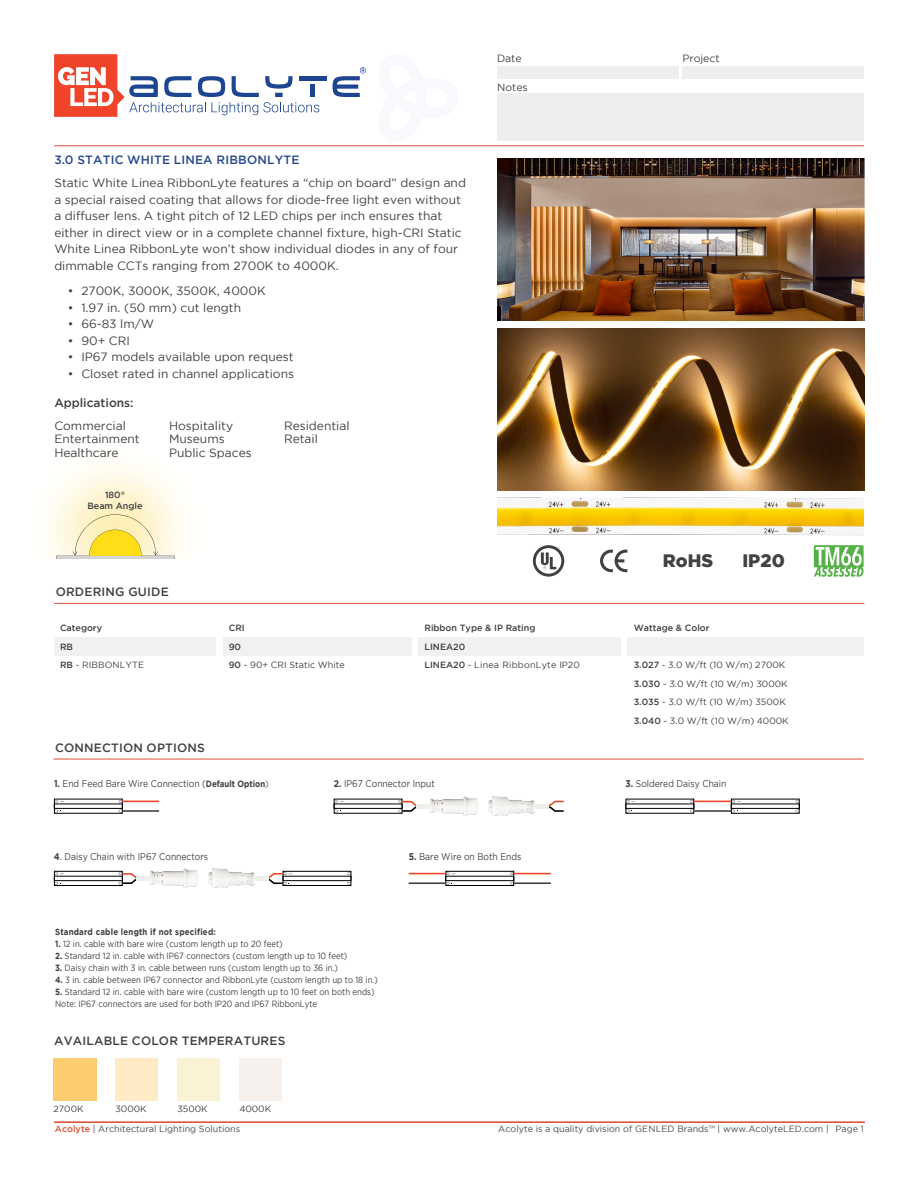
<style>
.page{position:relative;width:918px;height:1188px;background:#fff}
.page>*{position:absolute;margin:0;border:0;box-sizing:border-box;transform-origin:0 0}
.t1{font:900 18px "Gotham";color:#414042}
.t2{font:12px/16.5px "Gotham";color:#414042}
.t3{font:500 12px "Gotham";letter-spacing:.015em;color:#414042}
.t4{font:500 12px "Gotham";letter-spacing:.015em;color:#26478e}
.t5{font:10.5px "Gotham";color:#414042}
.t6{font:9.75px "Gotham";color:#414042;scale:.88 1}
.t7{font:9px/12px "Gotham";color:#414042;scale:.88 1}
.t8{font:9px/18.6px "Gotham";color:#414042}
.t9{font:9px "Gotham";color:#4a4a4b}
.t10{font:500 9px/11.2px "Gotham";color:#414042;text-align:center}
.t11{font:700 9px "Gotham";letter-spacing:.025em;color:#414042;scale:.88 1}
.t12{font:9px "Gotham";letter-spacing:.025em;color:#414042}
.s1{font-weight:500}
.s2{font-weight:700}
.s3{font-weight:700;font-size:9px}
.s4{font-size:9px}
.s5{font-weight:500;color:#db5337}
.s6{color:#58595b}
</style>
<div class="page">
<hr style="left:54px;top:146px;width:810px;height:1px;background:#db5336">
<div style="left:497px;top:66px;width:182px;height:12px;background:#edeeee"></div>
<div style="left:682px;top:66px;width:182px;height:12px;background:#edeeee"></div>
<div style="left:497px;top:93px;width:367px;height:47px;background:#edeeee"></div>
<svg style="left:54px;top:54px;width:265px;height:63px"></svg>
<div style="left:310px;top:85px;width:5px;height:12px;background:#1d4592"></div>
<hr style="left:299px;top:76px;width:27px;height:4px;background:#1d4592">
<svg style="left:333px;top:67px;width:33px;height:30px"></svg>
<hr style="left:54px;top:1122px;width:811px;height:1px;background:#db5337">
<svg style="left:56px;top:514px;width:119px;height:45px;background:#f7eaa9"></svg>
<hr style="left:54px;top:603px;width:810px;height:1px;background:#db5138">
<div style="left:54px;top:637px;width:162px;height:19px;background:#f1f1f2"></div>
<div style="left:223px;top:637px;width:189px;height:19px;background:#f1f1f2"></div>
<div style="left:418px;top:637px;width:203px;height:19px;background:#f1f1f2"></div>
<div style="left:628px;top:637px;width:236px;height:19px;background:#f1f1f2"></div>
<div style="left:239px;top:1058px;width:43px;height:43px;background:#f6f1ed"></div>
<img style="left:497px;top:159px;width:368px;height:162px">
<img style="left:497px;top:328px;width:368px;height:162px">
<img style="left:497px;top:498px;width:367px;height:38px">
<svg style="left:600px;top:550px;width:27px;height:22px"></svg>
<svg style="left:533px;top:545px;width:31px;height:32px"></svg>
<hr style="left:54px;top:759px;width:810px;height:1px;background:#db5138">
<div style="left:54px;top:799px;width:69px;height:15px;border:1px solid #000"></div>
<div style="left:54px;top:804px;width:69px;height:5px;border:1px solid #000"></div>
<svg style="left:54px;top:800px;width:10px;height:3px"></svg>
<hr style="left:122px;top:801px;width:37px;height:1px;background:#ef442a">
<div style="left:445px;top:871px;width:69px;height:15px;border:1px solid #000"></div>
<div style="left:446px;top:876px;width:68px;height:5px;border:1px solid #000"></div>
<svg style="left:446px;top:872px;width:9px;height:3px"></svg>
<svg style="left:446px;top:882px;width:6px;height:3px"></svg>
<div style="left:626px;top:799px;width:68px;height:15px;border:1px solid #000"></div>
<div style="left:626px;top:804px;width:68px;height:5px;border:1px solid #000"></div>
<svg style="left:626px;top:800px;width:9px;height:3px"></svg>
<div style="left:731px;top:799px;width:69px;height:15px;border:1px solid #000"></div>
<div style="left:731px;top:804px;width:69px;height:5px;border:1px solid #000"></div>
<svg style="left:731px;top:800px;width:10px;height:3px"></svg>
<hr style="left:694px;top:810px;width:37px;height:2px;background:#414042">
<div style="left:334px;top:799px;width:68px;height:15px;border:1px solid #000"></div>
<div style="left:334px;top:804px;width:68px;height:5px;border:1px solid #000"></div>
<svg style="left:334px;top:800px;width:10px;height:3px"></svg>
<div style="left:54px;top:871px;width:69px;height:15px;border:1px solid #000"></div>
<div style="left:54px;top:876px;width:69px;height:5px;border:1px solid #000"></div>
<svg style="left:54px;top:872px;width:10px;height:3px"></svg>
<svg style="left:54px;top:882px;width:7px;height:3px"></svg>
<div style="left:283px;top:871px;width:68px;height:15px;border:1px solid #000"></div>
<div style="left:283px;top:876px;width:68px;height:5px;border:1px solid #000"></div>
<svg style="left:119px;top:872px;width:32px;height:13px"></svg>
<svg style="left:269px;top:872px;width:23px;height:13px"></svg>
<hr style="left:122px;top:810px;width:37px;height:2px;background:#414042">
<hr style="left:409px;top:873px;width:36px;height:1px;background:#ef442a">
<hr style="left:514px;top:873px;width:37px;height:1px;background:#ef442a">
<hr style="left:409px;top:882px;width:36px;height:2px;background:#414042">
<hr style="left:514px;top:882px;width:37px;height:2px;background:#414042">
<div style="left:136px;top:876px;width:15px;height:5px;background:#eeeeeb"></div>
<div style="left:254px;top:876px;width:15px;height:5px;background:#eeeeeb"></div>
<svg style="left:398px;top:800px;width:32px;height:13px"></svg>
<svg style="left:535px;top:800px;width:29px;height:12px"></svg>
<hr style="left:694px;top:801px;width:37px;height:1px;background:#ef442a">
<img style="left:151px;top:869px;width:104px;height:19px">
<hr style="left:416px;top:804px;width:15px;height:4px;background:#eeeeeb">
<hr style="left:534px;top:804px;width:15px;height:4px;background:#eeeeeb">
<img style="left:430px;top:797px;width:105px;height:19px">
<svg style="left:814px;top:545px;width:50px;height:32px"></svg>
<p class="t4" style="left:54px;top:153px;width:247px">3.0 STATIC WHITE LINEA RIBBONLYTE</p>
<p class="t2" style="left:54px;top:175px;width:413px">Static White Linea RibbonLyte features a “chip on board” design and a special raised coating that allows for diode-free light even without a diffuser lens. A tight pitch of 12 LED chips per inch ensures that either in direct view or in a complete channel fixture, high-CRI Static White Linea RibbonLyte won’t show individual diodes in any of four dimmable CCTs ranging from 2700K to 4000K.</p>
<p class="t2" style="left:68px;top:283px;width:199px">• 2700K, 3000K, 3500K, 4000K</p>
<p class="t2" style="left:68px;top:299px;width:175px">• 1.97 in. (50 mm) cut length</p>
<p class="t2" style="left:68px;top:316px;width:88px">• 66-83 lm/W</p>
<p class="t2" style="left:68px;top:332px;width:64px">• 90+ CRI</p>
<p class="t2" style="left:68px;top:349px;width:227px">• IP67 models available upon request</p>
<p class="t2" style="left:68px;top:365px;width:228px">• Closet rated in channel applications</p>
<p class="t3" style="left:54px;top:396px;width:81px">Applications:</p>
<p class="t2" style="left:54px;top:417px;width:73px">Commercial</p>
<p class="t2" style="left:169px;top:417px;width:66px">Hospitality</p>
<p class="t2" style="left:284px;top:417px;width:67px">Residential</p>
<p class="t2" style="left:54px;top:430px;width:87px">Entertainment</p>
<p class="t2" style="left:169px;top:430px;width:57px">Museums</p>
<p class="t2" style="left:284px;top:430px;width:35px">Retail</p>
<p class="t2" style="left:54px;top:444px;width:66px">Healthcare</p>
<p class="t2" style="left:169px;top:444px;width:84px">Public Spaces</p>
<p class="t10" style="left:87px;top:489px;width:57px">180°<br>Beam Angle</p>
<p class="t5" style="left:497px;top:53px;width:26px">Date</p>
<p class="t5" style="left:497px;top:82px;width:32px">Notes</p>
<p class="t5" style="left:682px;top:53px;width:39px">Project</p>
<h1 class="t1" style="left:663px;top:550px;width:52px">RoHS</h1>
<h1 class="t1" style="left:742px;top:550px;width:44px">IP20</h1>
<p class="t3" style="left:56px;top:585px;width:115px">ORDERING GUIDE</p>
<p class="t10" style="left:60px;top:622px;width:44px">Category</p>
<p class="t10" style="left:229px;top:622px;width:18px">CRI</p>
<p class="t10" style="left:424px;top:622px;width:112px">Ribbon Type &amp; IP Rating</p>
<p class="t10" style="left:634px;top:622px;width:77px">Wattage &amp; Color</p>
<p class="t10" style="left:60px;top:641px;width:15px">RB</p>
<p class="t10" style="left:229px;top:641px;width:14px">90</p>
<p class="t10" style="left:424px;top:641px;width:42px">LINEA20</p>
<p class="t8" style="left:60px;top:656px;width:86px"><span class="s1">RB</span> - RIBBONLYTE</p>
<p class="t8" style="left:229px;top:656px;width:117px"><span class="s1">90</span> - 90+ CRI Static White</p>
<p class="t12" style="left:424px;top:660px;width:157px"><span class="s1">LINEA20</span> - Linea RibbonLyte IP20</p>
<p class="t8" style="left:634px;top:656px;width:157px"><span class="s1">3.027</span> - 3.0 W/ft (10 W/m) 2700K<br><span class="s1">3.030</span> - 3.0 W/ft (10 W/m) 3000K<br><span class="s1">3.035</span> - 3.0 W/ft (10 W/m) 3500K<br><span class="s1">3.040</span> - 3.0 W/ft (10 W/m) 4000K</p>
<p class="t3" style="left:55px;top:741px;width:151px">CONNECTION OPTIONS</p>
<p class="t6" style="left:54px;top:779px;width:246px"><span class="s2">1.</span> End Feed Bare Wire Connection (<span class="s3">Default Option</span><span class="s4">)</span></p>
<p class="t6" style="left:626px;top:779px;width:116px"><span class="s2">3.</span> Soldered Daisy Chain</p>
<p class="t6" style="left:334px;top:779px;width:116px"><span class="s2">2.</span> IP67 Connector Input</p>
<p class="t6" style="left:54px;top:852px;width:177px"><span class="s2">4</span>. Daisy Chain with IP67 Connectors</p>
<p class="t6" style="left:409px;top:852px;width:130px"><span class="s2">5.</span> Bare Wire on Both Ends</p>
<p class="t11" style="left:55px;top:926px;width:184px">Standard cable length if not specified:</p>
<p class="t7" style="left:55px;top:937px;width:260px"><span class="s2">1.</span> 12 in. cable with bare wire (custom length up to 20 feet)</p>
<p class="t7" style="left:55px;top:949px;width:334px"><span class="s2">2.</span> Standard 12 in. cable with IP67 connectors (custom length up to 10 feet)</p>
<p class="t7" style="left:55px;top:961px;width:323px"><span class="s2">3.</span> Daisy chain with 3 in. cable between runs (custom length up to 36 in.)</p>
<p class="t7" style="left:55px;top:973px;width:368px"><span class="s2">4.</span> 3 in. cable between IP67 connector and RibbonLyte (custom length up to 18 in.)</p>
<p class="t7" style="left:55px;top:985px;width:365px"><span class="s2">5.</span> Standard 12 in. cable with bare wire (custom length up to 10 feet on both ends)<br>Note: IP67 connectors are used for both IP20 and IP67 RibbonLyte</p>
<p class="t3" style="left:54px;top:1034px;width:233px">AVAILABLE COLOR TEMPERATURES</p>
<p class="t8" style="left:54px;top:1100px;width:32px">2700K</p>
<p class="t8" style="left:115px;top:1100px;width:33px">3000K</p>
<p class="t8" style="left:177px;top:1100px;width:32px">3500K</p>
<p class="t8" style="left:239px;top:1100px;width:33px">4000K</p>
<p class="t9" style="left:55px;top:1124px;width:187px"><span class="s5">Acolyte</span> | Architectural Lighting Solutions</p>
<p class="t9" style="left:498px;top:1124px;width:367px">Acolyte is a quality division of GENLED Brands<span class="s6">™</span> | www.AcolyteLED.com | Page 1</p>
</div>
